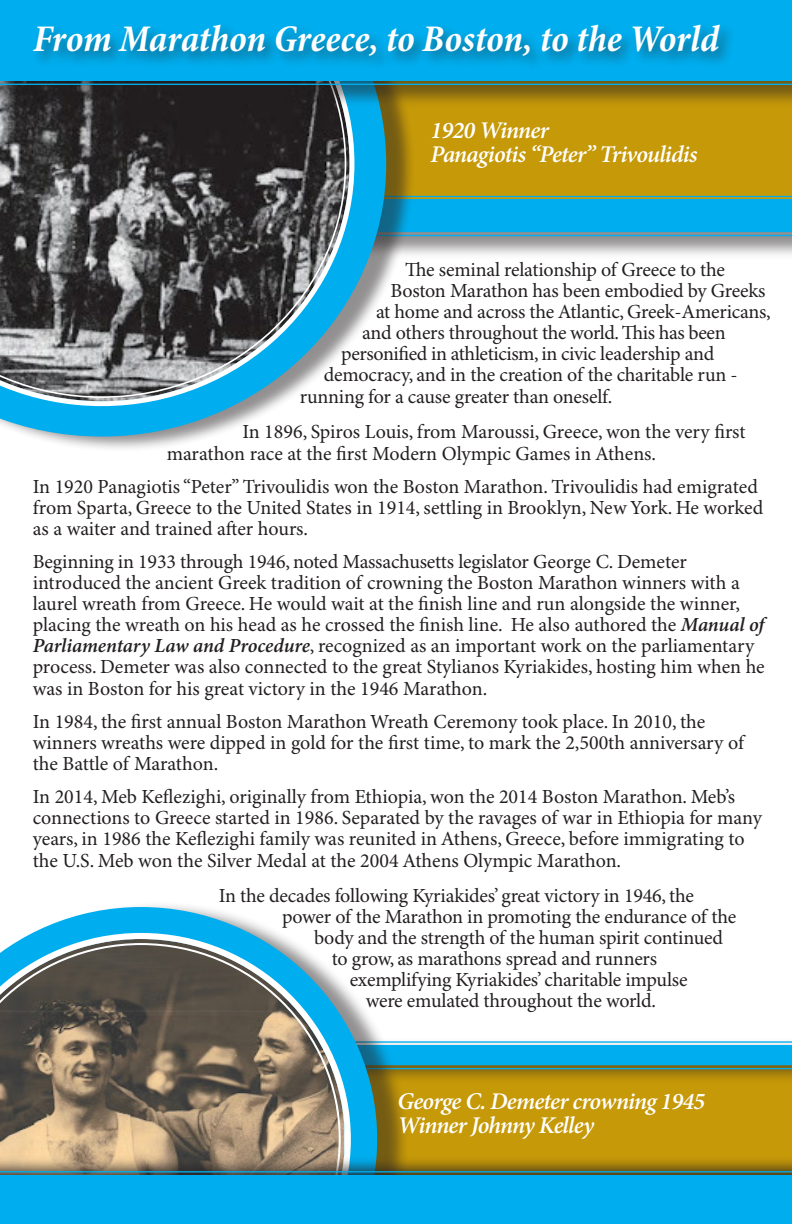
<style>
.page{position:relative;width:792px;height:1224px;background:#fff}
.page>*{position:absolute;margin:0;border:0;box-sizing:border-box;transform-origin:0 0}
.t1{font:italic 700 condensed 38px "Minion Pro";letter-spacing:-.005em;color:#fff}
.t2{font:italic 600 24px/24px "Minion Pro";letter-spacing:-.035em;color:#fff}
.t3{font:20px/21.2px "Minion Pro";letter-spacing:-.005em;color:#231f20}
.s1{font-weight:600;font-style:italic}
</style>
<div class="page">
<div style="left:0;top:1063px;width:792px;height:134px;background:#c69908"></div>
<div style="left:0;top:1037px;width:792px;height:49px;background:#231f20;opacity:.5"></div>
<svg style="left:410px;top:1041px;width:382px;height:29px"></svg>
<div style="left:0;top:901px;width:410px;height:323px;background:#231f20;opacity:.5"></div>
<svg style="left:0;top:907px;width:377px;height:248px"></svg>
<svg style="left:0;top:933px;width:351px;height:222px"></svg>
<svg style="left:0;top:943px;width:341px;height:212px"></svg>
<div style="left:416px;top:110px;width:376px;height:85px;background:#c69908"></div>
<div style="left:0;top:199px;width:792px;height:62px;background:#231f20;opacity:.5"></div>
<svg style="left:416px;top:195px;width:376px;height:42px"></svg>
<div style="left:0;top:0;width:416px;height:453px;background:#231f20;opacity:.5"></div>
<svg style="left:0;top:110px;width:386px;height:327px"></svg>
<svg style="left:0;top:110px;width:354px;height:296px"></svg>
<svg style="left:0;top:110px;width:346px;height:288px"></svg>
<div style="left:0;top:0;width:792px;height:110px;background:#231f20;opacity:.5"></div>
<svg style="left:0;top:81px;width:792px;height:5px"></svg>
<div style="left:0;top:0;width:792px;height:81px;background:#00aeef"></div>
<div style="left:30px;top:20px;width:706px;height:53px;background:#231f20;opacity:.5"></div>
<div style="left:0;top:1155px;width:792px;height:69px;background:#231f20;opacity:.75"></div>
<svg style="left:0;top:1170px;width:792px;height:5px"></svg>
<div style="left:0;top:1175px;width:792px;height:49px;background:#00aeef"></div>
<h1 class="t1" style="left:33px;top:12px;width:687px">From Marathon Greece, to Boston, to the World</h1>
<p class="t2" style="left:431px;top:118px;width:268px">1920 Winner<br>Panagiotis “Peter” Trivoulidis</p>
<p class="t3" style="left:405px;top:260px;width:322px">The seminal relationship of Greece to the</p>
<p class="t3" style="left:390px;top:281px;width:377px">Boston Marathon has been embodied by Greeks</p>
<p class="t3" style="left:376px;top:302px;width:396px">at home and across the Atlantic, Greek-Americans,</p>
<p class="t3" style="left:362px;top:323px;width:365px">and others throughout the world. This has been</p>
<p class="t3" style="left:341px;top:344px;width:375px">personified in athleticism, in civic leadership and</p>
<p class="t3" style="left:324px;top:365px;width:415px">democracy, and in the creation of the charitable run -</p>
<p class="t3" style="left:300px;top:387px;width:314px">running for a cause greater than oneself.</p>
<p class="t3" style="left:167px;top:422px;width:580px;text-indent:76px">In 1896, Spiros Louis, from Maroussi, Greece, won the very first marathon race at the first Modern Olympic Games in Athens.</p>
<p class="t3" style="left:33px;top:477px;width:732px">In 1920 Panagiotis “Peter” Trivoulidis won the Boston Marathon. Trivoulidis had emigrated from Sparta, Greece to the United States in 1914, settling in Brooklyn, New York. He worked as a waiter and trained after hours.</p>
<p class="t3" style="left:33px;top:552px;width:734px">Beginning in 1933 through 1946, noted Massachusetts legislator George C. Demeter introduced the ancient Greek tradition of crowning the Boston Marathon winners with a laurel wreath from Greece. He would wait at the finish line and run alongside the winner, placing the wreath on his head as he crossed the finish line. He also authored the <span class="s1">Manual of Parliamentary Law and Procedure</span>, recognized as an important work on the parliamentary process. Demeter was also connected to the great Stylianos Kyriakides, hosting him when he was in Boston for his great victory in the 1946 Marathon.</p>
<p class="t3" style="left:33px;top:712px;width:713px">In 1984, the first annual Boston Marathon Wreath Ceremony took place. In 2010, the winners wreaths were dipped in gold for the first time, to mark the 2,500th anniversary of the Battle of Marathon.</p>
<p class="t3" style="left:33px;top:787px;width:731px">In 2014, Meb Keflezighi, originally from Ethiopia, won the 2014 Boston Marathon. Meb’s connections to Greece started in 1986. Separated by the ravages of war in Ethiopia for many years, in 1986 the Keflezighi family was reunited in Athens, Greece, before immigrating to the U.S. Meb won the Silver Medal at the 2004 Athens Olympic Marathon.</p>
<p class="t3" style="left:219px;top:886px;width:477px">In the decades following Kyriakides’ great victory in 1946, the</p>
<p class="t3" style="left:282px;top:907px;width:456px">power of the Marathon in promoting the endurance of the</p>
<p class="t3" style="left:314px;top:928px;width:411px">body and the strength of the human spirit continued</p>
<p class="t3" style="left:332px;top:949px;width:327px">to grow, as marathons spread and runners</p>
<p class="t3" style="left:350px;top:970px;width:339px">exemplifying Kyriakides’ charitable impulse</p>
<p class="t3" style="left:366px;top:991px;width:292px">were emulated throughout the world.</p>
<p class="t2" style="left:397px;top:1089px;width:309px">George C. Demeter crowning 1945<br>Winner Johnny Kelley</p>
</div>
